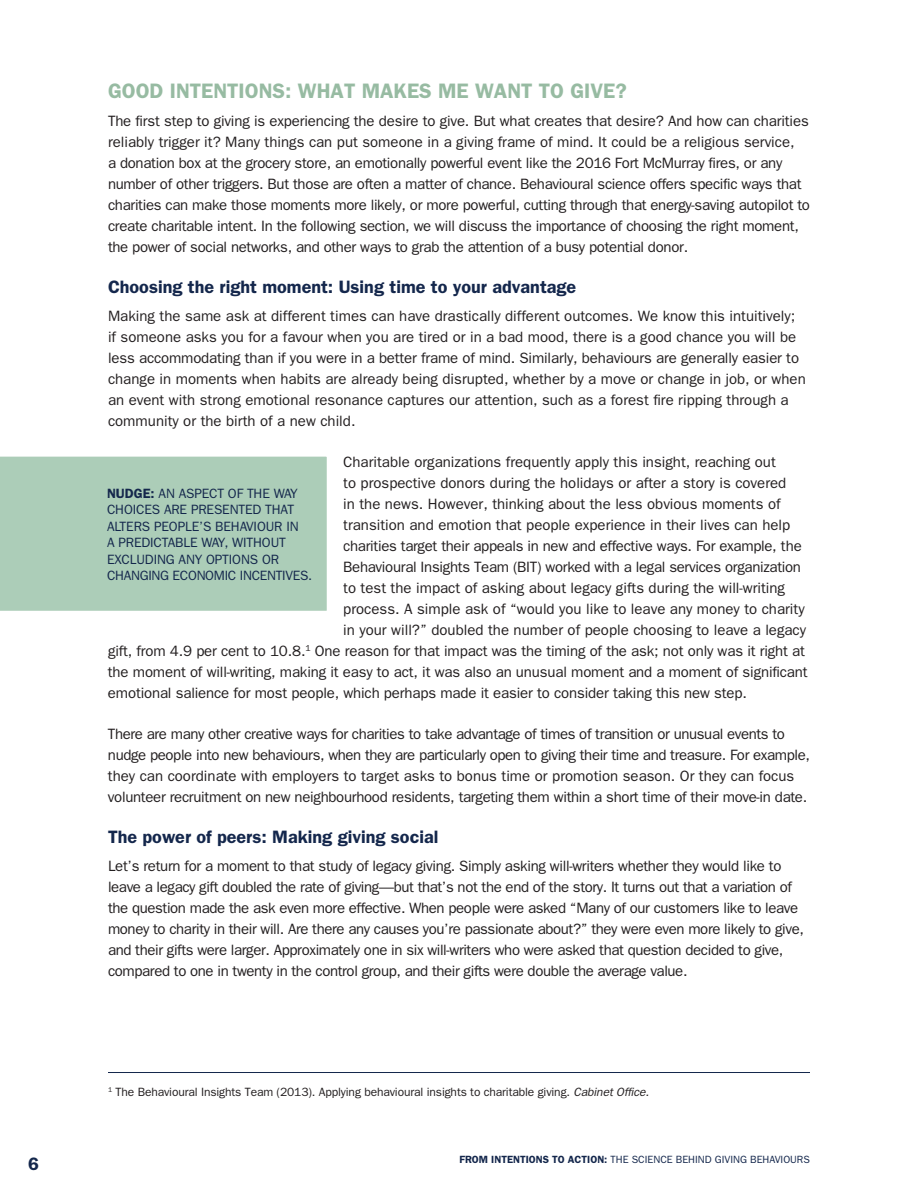
<style>
.page{position:relative;width:918px;height:1188px;background:#fff}
.page>*{position:absolute;margin:0;border:0;box-sizing:border-box;transform-origin:0 0}
.t1{font:600 21px "Franklin Gothic";color:#97bba2}
.t2{font:600 18px "Franklin Gothic";color:#14274c}
.t3{font:15px/21px "Franklin Gothic";letter-spacing:-.02em;color:#231f20}
.t4{font:15px/21px "Franklin Gothic";color:#231f20}
.t5{font:13.5px "Franklin Gothic";letter-spacing:-.01em;color:#14274c}
.t6{font:12px "Franklin Gothic";letter-spacing:-.01em;color:#231f20}
.t7{font:10.5px "Franklin Gothic";color:#14274c}
.s1{font-weight:600}
.s2{font-style:italic}
</style>
<div class="page">
<hr style="left:108px;top:1072px;width:702px;height:1px;background:#14274c">
<div style="left:0;top:456px;width:327px;height:155px;background:#accdb8"></div>
<h1 class="t1" style="left:108px;top:78px;width:520px">Good intentions: What makes me want to give?</h1>
<p class="t3" style="left:108px;top:110px;width:704px">The first step to giving is experiencing the desire to give. But what creates that desire? And how can charities reliably trigger it? Many things can put someone in a giving frame of mind. It could be a religious service,<br>a donation box at the grocery store, an emotionally powerful event like the 2016 Fort McMurray fires, or any number of other triggers. But those are often a matter of chance. Behavioural science offers specific ways that charities can make those moments more likely, or more powerful, cutting through that energy-saving autopilot to create charitable intent. In the following section, we will discuss the importance of choosing the right moment, the power of social networks, and other ways to grab the attention of a busy potential donor.</p>
<p class="t2" style="left:108px;top:276px;width:470px">Choosing the right moment: Using time to your advantage</p>
<p class="t4" style="left:108px;top:305px;width:699px">Making the same ask at different times can have drastically different outcomes. We know this intuitively; if someone asks you for a favour when you are tired or in a bad mood, there is a good chance you will be less accommodating than if you were in a better frame of mind. Similarly, behaviours are generally easier to change in moments when habits are already being disrupted, whether by a move or change in job, or when an event with strong emotional resonance captures our attention, such as a forest fire ripping through a community or the birth of a new child.</p>
<p class="t4" style="left:343px;top:451px;width:434px">Charitable organizations frequently apply this insight, reaching out</p>
<p class="t4" style="left:343px;top:472px;width:445px">to prospective donors during the holidays or after a story is covered</p>
<p class="t4" style="left:343px;top:493px;width:439px">in the news. However, thinking about the less obvious moments of</p>
<p class="t4" style="left:343px;top:514px;width:449px">transition and emotion that people experience in their lives can help</p>
<p class="t3" style="left:343px;top:535px;width:460px">charities target their appeals in new and effective ways. For example, the</p>
<p class="t3" style="left:343px;top:556px;width:459px">Behavioural Insights Team (BIT) worked with a legal services organization</p>
<p class="t4" style="left:343px;top:577px;width:443px">to test the impact of asking about legacy gifts during the will-writing</p>
<p class="t4" style="left:343px;top:598px;width:463px">process. A simple ask of “would you like to leave any money to charity</p>
<p class="t4" style="left:343px;top:619px;width:464px">in your will?” doubled the number of people choosing to leave a legacy</p>
<p class="t3" style="left:108px;top:640px;width:698px">gift, from 4.9 per cent to 10.8.<sup>1</sup> One reason for that impact was the timing of the ask; not only was it right at</p>
<p class="t3" style="left:108px;top:661px;width:701px">the moment of will-writing, making it easy to act, it was also an unusual moment and a moment of significant</p>
<p class="t3" style="left:108px;top:682px;width:640px">emotional salience for most people, which perhaps made it easier to consider taking this new step.</p>
<p class="t3" style="left:108px;top:723px;width:703px">There are many other creative ways for charities to take advantage of times of transition or unusual events to nudge people into new behaviours, when they are particularly open to giving their time and treasure. For example, they can coordinate with employers to target asks to bonus time or promotion season. Or they can focus volunteer recruitment on new neighbourhood residents, targeting them within a short time of their move-in date.</p>
<p class="t2" style="left:108px;top:827px;width:332px">The power of peers: Making giving social</p>
<p class="t3" style="left:108px;top:855px;width:697px">Let’s return for a moment to that study of legacy giving. Simply asking will-writers whether they would like to leave a legacy gift doubled the rate of giving—but that’s not the end of the story. It turns out that a variation of the question made the ask even more effective. When people were asked “Many of our customers like to leave money to charity in their will. Are there any causes you’re passionate about?” they were even more likely to give, and their gifts were larger. Approximately one in six will-writers who were asked that question decided to give, compared to one in twenty in the control group, and their gifts were double the average value.</p>
<p class="t5" style="left:107px;top:486px;width:81px"><span class="s1">Nudge:</span> An aspect</p>
<p class="t5" style="left:228px;top:486px;width:28px">of the</p>
<p class="t5" style="left:274px;top:486px;width:9px">way</p>
<p class="t5" style="left:107px;top:502px;width:9px">choices</p>
<p class="t5" style="left:164px;top:502px;width:9px">are</p>
<p class="t5" style="left:191px;top:502px;width:9px">presented</p>
<p class="t5" style="left:265px;top:502px;width:9px">that</p>
<p class="t5" style="left:107px;top:519px;width:9px">alters</p>
<p class="t5" style="left:154px;top:519px;width:9px">people</p>
<p class="t5" style="left:199px;top:519px;width:25px">’s beha</p>
<p class="t5" style="left:246px;top:519px;width:16px">viour</p>
<p class="t5" style="left:286px;top:519px;width:7px">in</p>
<p class="t5" style="left:107px;top:535px;width:20px">a predictable</p>
<p class="t5" style="left:201px;top:535px;width:40px">way, without</p>
<p class="t5" style="left:107px;top:552px;width:23px">excluding</p>
<p class="t5" style="left:179px;top:552px;width:9px">any</p>
<p class="t5" style="left:206px;top:552px;width:9px">options</p>
<p class="t5" style="left:262px;top:552px;width:9px">or</p>
<p class="t5" style="left:107px;top:568px;width:9px">changing</p>
<p class="t5" style="left:173px;top:568px;width:9px">economic</p>
<p class="t5" style="left:240px;top:568px;width:8px">incenti</p>
<p class="t5" style="left:286px;top:568px;width:28px">ves.</p>
<p class="t6" style="left:108px;top:1085px;width:543px"><sup>1</sup> The Behavioural Insights Team (2013). Applying behavioural insights to charitable giving. <span class="s2">Cabinet Office.</span></p>
<p class="t2" style="left:28px;top:1153px;width:12px">6</p>
<p class="t7" style="left:459px;top:1154px;width:352px"><span class="s1">FROM INTENTIONS TO ACTION:</span> THE SCIENCE BEHIND GIVING BEHAVIOURS</p>
</div>
